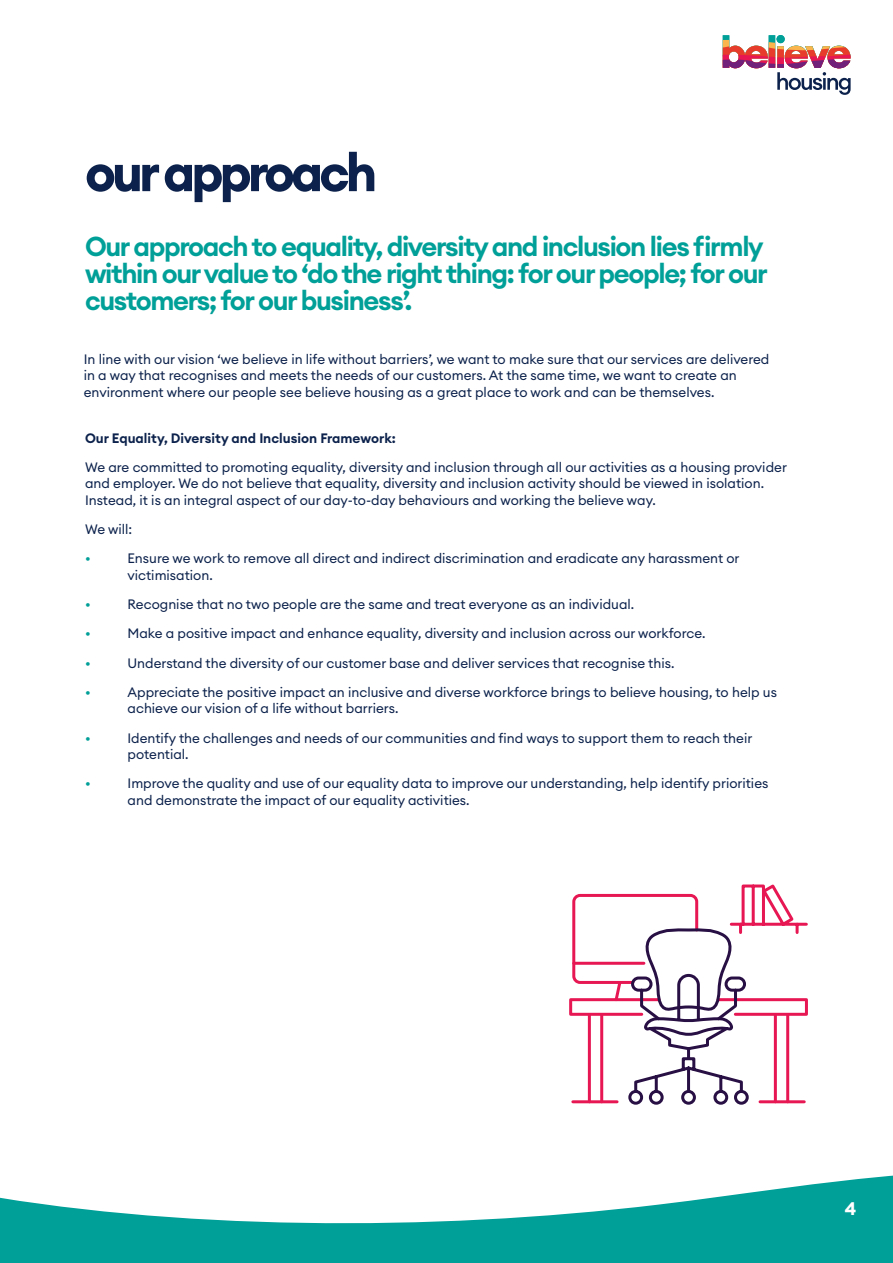
<style>
.page{position:relative;width:893px;height:1263px;background:#fff}
.page>*{position:absolute;margin:0;border:0;box-sizing:border-box;transform-origin:0 0}
.t1{font:700 52.5px "Euclid Circular A";letter-spacing:-.075em;color:#0c224c}
.t2{font:600 27px/27px "Euclid Circular A";letter-spacing:-.05em;color:#009f98}
.t3{font:700 18px "Euclid Circular A";color:#fff}
.body{font:13.5px/16.5px "Euclid Circular A";color:#0c224c}
.body-2{font:600 13.5px "Euclid Circular A";color:#0c224c}
.body-3{font:13.5px "Euclid Circular A";color:#009f98}
</style>
<div class="page">
<svg style="left:723px;top:35px;width:128px;height:60px"></svg>
<svg style="left:0;top:1175px;width:893px;height:88px;fill:#009f98"></svg>
<svg style="left:569px;top:892px;width:239px;height:213px"></svg>
<p class="t1" style="left:85px;top:139px;width:294px">our approach</p>
<p class="t2" style="left:85px;top:233px;width:684px">Our approach to equality, diversity and inclusion lies firmly within our value to ‘do the right thing: for our people; for our customers; for our business’.</p>
<p class="body" style="left:84px;top:351px;width:687px">In line with our vision ‘we believe in life without barriers’, we want to make sure that our services are delivered in a way that recognises and meets the needs of our customers. At the same time, we want to create an environment where our people see believe housing as a great place to work and can be themselves.</p>
<p class="body-2" style="left:85px;top:429px;width:312px">Our Equality, Diversity and Inclusion Framework:</p>
<p class="body" style="left:85px;top:459px;width:703px">We are committed to promoting equality, diversity and inclusion through all our activities as a housing provider and employer. We do not believe that equality, diversity and inclusion activity should be viewed in isolation.<br>Instead, it is an integral aspect of our day-to-day behaviours and working the believe way.</p>
<p class="body" style="left:85px;top:521px;width:49px">We will:</p>
<p class="body-3" style="left:85px;top:550px;width:7px">•</p>
<p class="body" style="left:128px;top:550px;width:613px">Ensure we work to remove all direct and indirect discrimination and eradicate any harassment or victimisation.</p>
<p class="body-3" style="left:85px;top:595px;width:7px">•</p>
<p class="body" style="left:128px;top:596px;width:508px">Recognise that no two people are the same and treat everyone as an individual.</p>
<p class="body-3" style="left:85px;top:625px;width:7px">•</p>
<p class="body" style="left:128px;top:625px;width:579px">Make a positive impact and enhance equality, diversity and inclusion across our workforce.</p>
<p class="body-3" style="left:85px;top:654px;width:7px">•</p>
<p class="body" style="left:128px;top:654px;width:548px">Understand the diversity of our customer base and deliver services that recognise this.</p>
<p class="body-3" style="left:85px;top:683px;width:7px">•</p>
<p class="body" style="left:128px;top:684px;width:651px">Appreciate the positive impact an inclusive and diverse workforce brings to believe housing, to help us achieve our vision of a life without barriers.</p>
<p class="body-3" style="left:85px;top:729px;width:7px">•</p>
<p class="body" style="left:128px;top:729px;width:626px">Identify the challenges and needs of our communities and find ways to support them to reach their potential.</p>
<p class="body-3" style="left:85px;top:775px;width:7px">•</p>
<p class="body" style="left:128px;top:775px;width:642px">Improve the quality and use of our equality data to improve our understanding, help identify priorities and demonstrate the impact of our equality activities.</p>
<h3 class="t3" style="left:845px;top:1197px;width:13px">4</h3>
</div>
